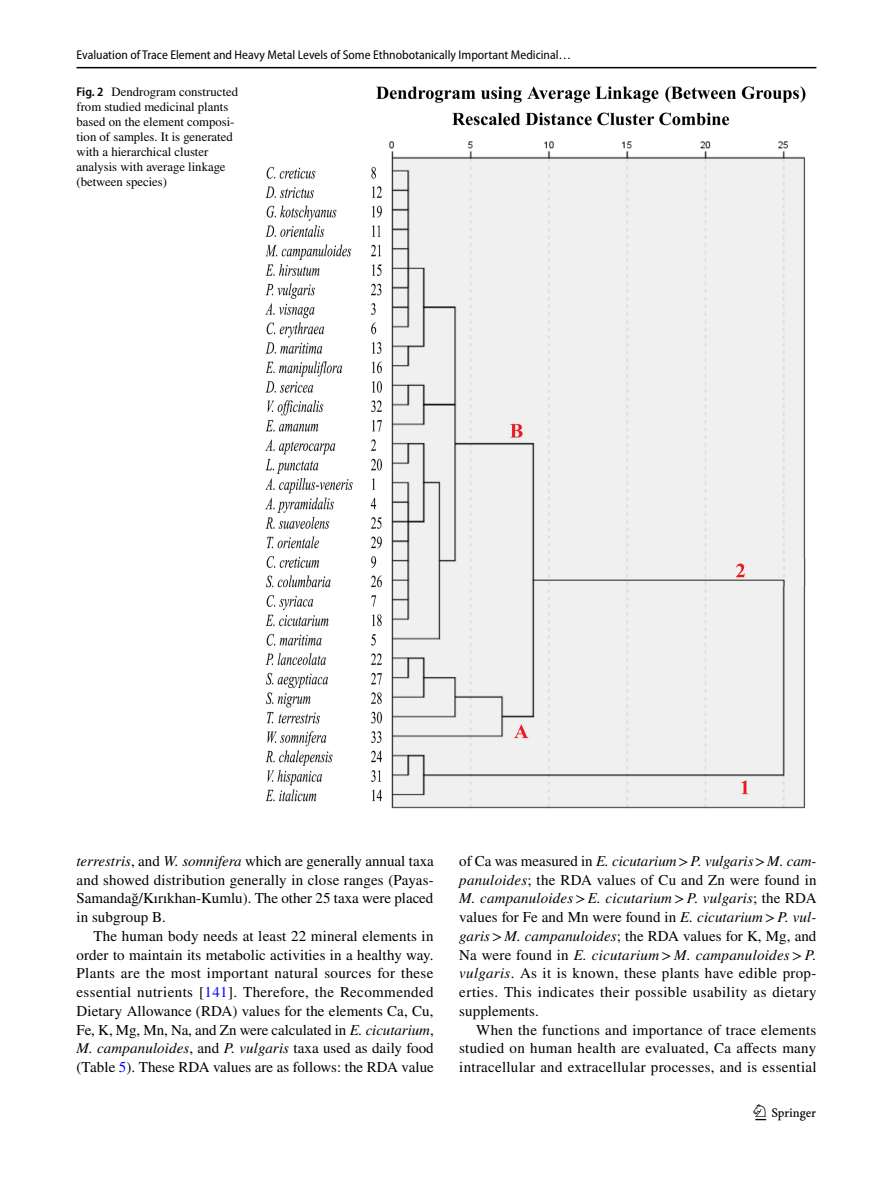
<style>
.page{position:relative;width:893px;height:1187px;background:#fff}
.page>*{position:absolute;margin:0;border:0;box-sizing:border-box;transform-origin:0 0}
.t1{font:22.5px "Springnew Regular 3";color:#000}
.t2{font:15px/18.8px "STIX";letter-spacing:.005em;color:#000;text-align:justify}
.t3{font:12.75px/15px "STIX";color:#000}
.t4{font:12.75px "Myriad Pro Semi Cn 3";color:#000}
.s1{font-family:"Myriad Pro";font-weight:600;font-stretch:semi-condensed}
.s2{font-style:italic}
.s3{color:#00f}
</style>
<div class="page">
<hr style="left:77px;top:67px;width:739px;height:1px;background:#000">
<img style="left:266px;top:87px;width:540px;height:721px">
<p class="t4" style="left:77px;top:48px;width:496px">Evaluation of Trace Element and Heavy Metal Levels of Some Ethnobotanically Important Medicinal…</p>
<p class="t3" style="left:77px;top:85px;width:163px"><span class="s1">Fig. 2</span> Dendrogram constructed from studied medicinal plants based on the element composi&shy;tion of samples. It is generated with a hierarchical cluster analysis with average linkage (between species)</p>
<p class="t2" style="left:77px;top:852px;width:359px"><span class="s2">terrestris</span>, and <span class="s2">W. somnifera</span> which are generally annual taxa and showed distribution generally in close ranges (Payas-Samandağ/Kırıkhan-Kumlu). The other 25 taxa were placed in subgroup B.</p>
<p class="t2" style="left:77px;top:927px;width:359px;text-indent:17px">The human body needs at least 22 mineral elements in order to maintain its metabolic activities in a healthy way.<br>Plants are the most important natural sources for these essential nutrients [<span class="s3">141</span>]. Therefore, the Recommended Dietary Allowance (RDA) values for the elements Ca, Cu, Fe, K, Mg, Mn, Na, and Zn were calculated in <span class="s2">E. cicutarium</span>, <span class="s2">M. campanuloides</span>, and <span class="s2">P. vulgaris</span> taxa used as daily food (Table <span class="s3">5</span>). These RDA values are as follows: the RDA value</p>
<p class="t2" style="left:459px;top:852px;width:359px">of Ca was measured in <span class="s2">E. cicutarium</span>&gt;<span class="s2">P. vulgaris</span>&gt;<span class="s2">M. cam&shy;panuloides</span>; the RDA values of Cu and Zn were found in <span class="s2">M. campanuloides</span>&gt;<span class="s2">E. cicutarium</span> &gt;<span class="s2">P. vulgaris</span>; the RDA values for Fe and Mn were found in <span class="s2">E. cicutarium</span>&gt;<span class="s2">P. vul&shy;garis</span>&gt;<span class="s2">M. campanuloides</span>; the RDA values for K, Mg, and Na were found in <span class="s2">E. cicutarium</span> &gt; <span class="s2">M. campanuloides</span>&gt;<span class="s2">P. vulgaris</span>. As it is known, these plants have edible prop&shy;erties. This indicates their possible usability as dietary supplements.</p>
<p class="t2" style="left:459px;top:1021px;width:359px;text-indent:17px">When the functions and importance of trace elements studied on human health are evaluated, Ca affects many intracellular and extracellular processes, and is essential</p>
<h1 class="t1" style="left:755px;top:1104px;width:62px">1 3</h1>
</div>
